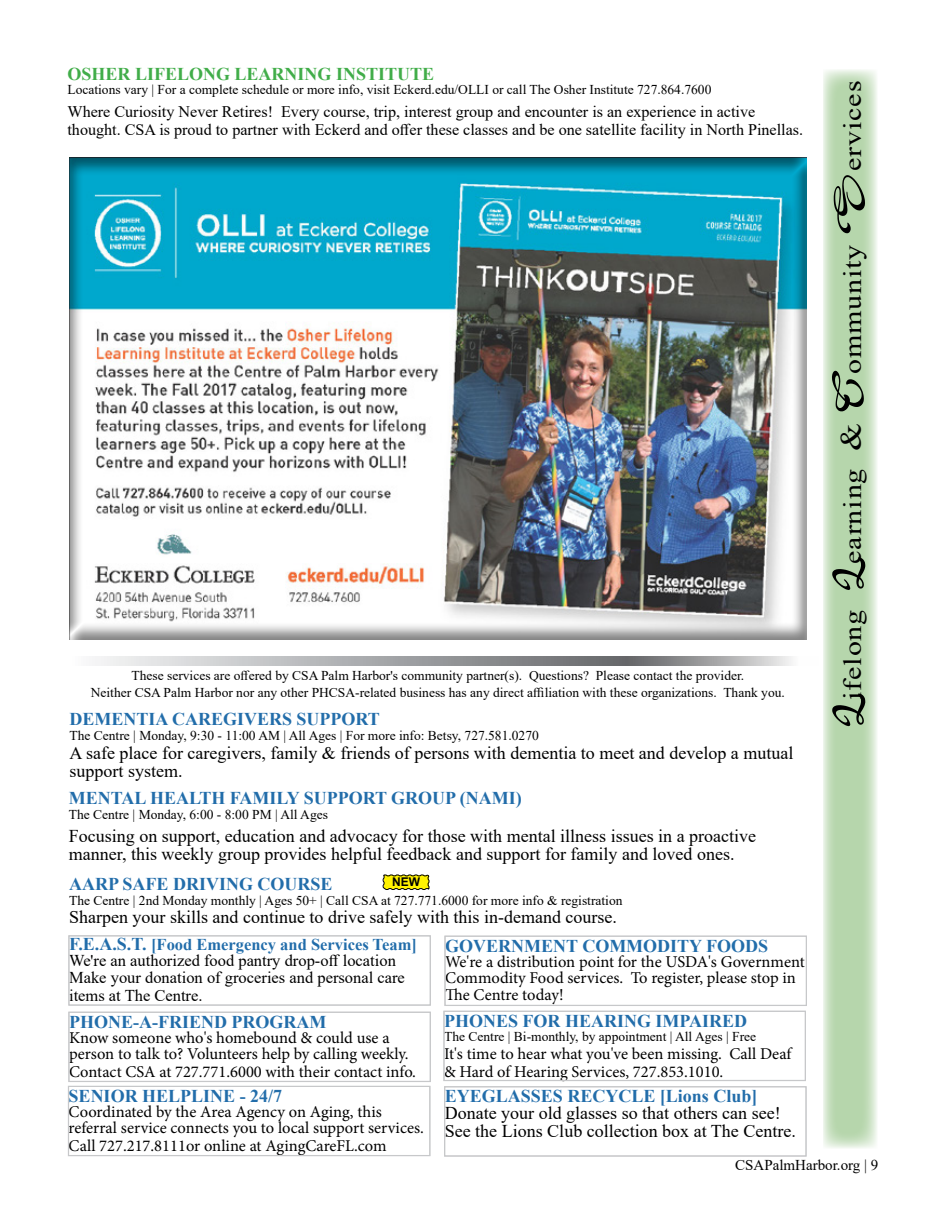
<style>
.page{position:relative;width:945px;height:1215px;background:#fff}
.page>*{position:absolute;margin:0;border:0;box-sizing:border-box;transform-origin:0 0}
.t1{font:25.5px "Times New Roman";letter-spacing:.03em;color:#000;scale:1.18 1}
.t2{font:18px/18px "Times New Roman";color:#000}
.t3{font:700 18px "Times New Roman";color:#226daa}
.t4{font:700 18px "Times New Roman";color:#41ad49}
.t5{font:16.5px/16.5px "Minion Pro";color:#000}
.t6{font:16.5px/16.5px "Times New Roman";color:#000}
.t7{font:16.2px/18px "Times New Roman";color:#000}
.t8{font:15px "Times New Roman";color:#000}
.t9{font:13.5px/16.2px "Times New Roman";color:#000;text-align:center}
.t10{font:700 12px "Arial";color:#000}
.s1{font-weight:700;font-size:18px;color:#226daa}
.s2{font-weight:700;color:#226daa}
.s3{font-family:"Acryle Script Personal Use";font-size:45.9px}
.s4{font-size:30.6px}
</style>
<div class="page">
<svg style="left:823px;top:70px;width:54px;height:1078px;background:#c2dcba"></svg>
<svg style="left:95px;top:656px;width:697px;height:10px;background:#a9abad"></svg>
<div style="left:69px;top:936px;width:361px;height:69px;border:1px solid #c7c8ca"></div>
<svg style="left:68px;top:1012px;width:363px;height:144px"></svg>
<div style="left:69px;top:1086px;width:361px;height:70px;border:1px solid #c7c8ca"></div>
<svg style="left:444px;top:936px;width:363px;height:220px"></svg>
<div style="left:445px;top:1087px;width:361px;height:69px;border:1px solid #c7c8ca"></div>
<div style="left:68px;top:156px;width:740px;height:484px;background:#000;opacity:.5"></div>
<svg style="left:382px;top:874px;width:48px;height:16px"></svg>
<h2 class="t4" style="left:68px;top:61px;width:368px">OSHER LIFELONG LEARNING INSTITUTE</h2>
<p class="t9" style="left:68px;top:81px;width:645px">Locations vary | For a complete schedule or more info, visit Eckerd.edu/OLLI or call The Osher Institute 727.864.7600</p>
<p class="t7" style="left:68px;top:102px;width:737px">Where Curiosity Never Retires! Every course, trip, interest group and encounter is an experience in active thought. CSA is proud to partner with Eckerd and offer these classes and be one satellite facility in North Pinellas.</p>
<p class="t9" style="left:91px;top:667px;width:696px">These services are offered by CSA Palm Harbor's community partner(s). Questions? Please contact the provider.<br>Neither CSA Palm Harbor nor any other PHCSA-related business has any direct affiliation with these organizations. Thank you.</p>
<h2 class="t3" style="left:70px;top:706px;width:312px">DEMENTIA CAREGIVERS SUPPORT</h2>
<p class="t9" style="left:70px;top:727px;width:471px">The Centre | Monday, 9:30 - 11:00 AM | All Ages | For more info: Betsy, 727.581.0270</p>
<h2 class="t2" style="left:70px;top:744px;width:725px">A safe place for caregivers, family &amp; friends of persons with dementia to meet and develop a mutual support system.</h2>
<h2 class="t3" style="left:69px;top:785px;width:454px">MENTAL HEALTH FAMILY SUPPORT GROUP (NAMI)</h2>
<p class="t9" style="left:69px;top:806px;width:261px">The Centre | Monday, 6:00 - 8:00 PM | All Ages</p>
<h2 class="t2" style="left:69px;top:826px;width:689px">Focusing on support, education and advocacy for those with mental illness issues in a proactive manner, this weekly group provides helpful feedback and support for family and loved ones.</h2>
<p class="t10" style="left:392px;top:874px;width:29px">NEW</p>
<h2 class="t3" style="left:69px;top:871px;width:265px">AARP SAFE DRIVING COURSE</h2>
<p class="t9" style="left:69px;top:891px;width:555px">The Centre | 2nd Monday monthly | Ages 50+ | Call CSA at 727.771.6000 for more info &amp; registration</p>
<h2 class="t2" style="left:69px;top:907px;width:549px">Sharpen your skills and continue to drive safely with this in-demand course.</h2>
<h2 class="t3" style="left:445px;top:933px;width:325px">GOVERNMENT COMMODITY FOODS</h2>
<p class="t5" style="left:445px;top:953px;width:361px">We're a distribution point for the USDA's Government<br>Commodity Food services. To register, please stop in<br>The Centre today!</p>
<h2 class="t3" style="left:444px;top:1008px;width:305px">PHONES FOR HEARING IMPAIRED</h2>
<p class="t9" style="left:444px;top:1028px;width:314px">The Centre | Bi-monthly, by appointment | All Ages | Free</p>
<p class="t5" style="left:444px;top:1045px;width:349px;line-height:18px">It's time to hear what you've been missing. Call Deaf &amp; Hard of Hearing Services, 727.853.1010.</p>
<p class="t6" style="left:69px;top:935px;width:349px"><span class="s1">F.E.A.S.T.</span> <span class="s2">[Food Emergency and Services Team]<br></span>We're an authorized food pantry drop-off location<br>Make your donation of groceries and personal care</p>
<p class="t6" style="left:69px;top:987px;width:135px">items at The Centre.</p>
<h2 class="t3" style="left:69px;top:1009px;width:259px">PHONE-A-FRIEND PROGRAM</h2>
<p class="t5" style="left:69px;top:1029px;width:341px">Know someone who's homebound &amp; could use a person to talk to? Volunteers help by calling weekly.</p>
<p class="t5" style="left:69px;top:1064px;width:348px">Contact CSA at 727.771.6000 with their contact info.</p>
<h2 class="t3" style="left:69px;top:1083px;width:215px">SENIOR HELPLINE - 24/7</h2>
<p class="t5" style="left:69px;top:1103px;width:357px">Coordinated by the Area Agency on Aging, this referral service connects you to local support services.</p>
<p class="t5" style="left:69px;top:1138px;width:320px">Call 727.217.8111or online at AgingCareFL.com</p>
<h2 class="t3" style="left:445px;top:1083px;width:314px">EYEGLASSES RECYCLE [Lions Club]</h2>
<h2 class="t2" style="left:445px;top:1103px;width:353px">Donate your old glasses so that others can see!<br>See the Lions Club collection box at The Centre.</h2>
<h1 class="t1" style="left:835px;top:727px;width:549px;rotate:-90deg"><span class="s3">L</span>ifelong <span class="s3">L</span>earning <span class="s4">&amp;</span> <span class="s3">C</span>ommunity <span class="s3">S</span>ervices</h1>
<p class="t8" style="left:735px;top:1154px;width:145px">CSAPalmHarbor.org | 9</p>
</div>
